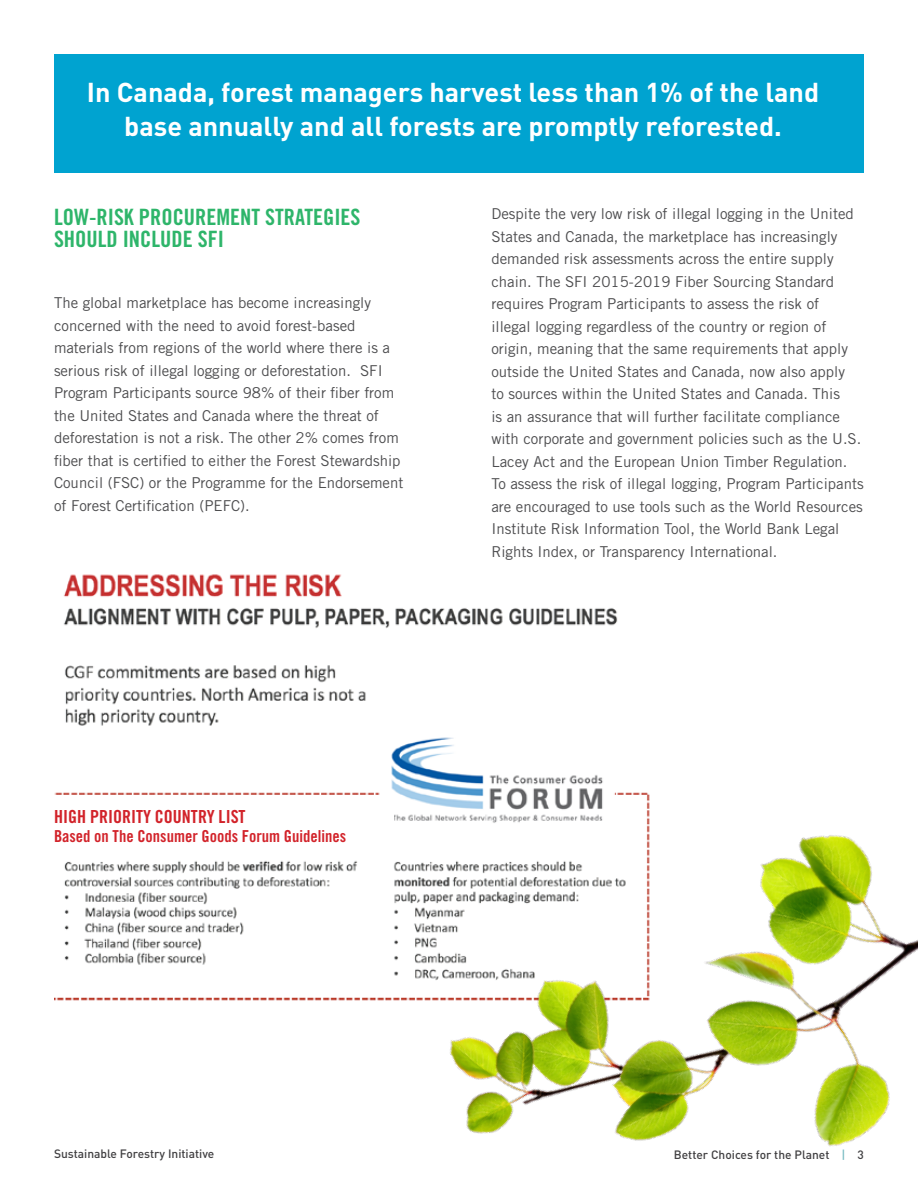
<style>
.page{position:relative;width:918px;height:1188px;background:#fff}
.page>*{position:absolute;margin:0;border:0;box-sizing:border-box;transform-origin:0 0}
.t1{font:700 27px/34.5px "DIN";color:#fff;text-align:center}
.t2{font:22.5px/22.5px "Trade Gothic Bold Cond Twenty";color:#2eb56a}
.t3{font:18px "Trade Gothic Bold Cond Twenty";color:#d2232a}
.t4{font:16.5px "Trade Gothic Bold Cond Twenty";color:#d2232a}
.t5{font:15px/22.5px "Trade Gothic";color:#4d4d4f}
.t6{font:500 12px "DIN";color:#414042}
.s1{color:#78bbc2}
</style>
<div class="page">
<img style="left:54px;top:574px;width:564px;height:427px">
<div style="left:54px;top:54px;width:810px;height:119px;background:#00a3d0"></div>
<img style="left:362px;top:666px;width:556px;height:481px">
<div style="left:54px;top:809px;width:339px;height:43px;background:#fff"></div>
<h1 class="t1" style="left:87px;top:74px;width:734px">In Canada, forest managers harvest less than 1% of the land base annually and all forests are promptly reforested.</h1>
<h2 class="t2" style="left:54px;top:205px;width:308px">LOW-RISK PROCUREMENT STRATEGIES<br>SHOULD INCLUDE SFI</h2>
<p class="t5" style="left:54px;top:291px;width:351px">The global marketplace has become increasingly concerned with the need to avoid forest-based materials from regions of the world where there is a serious risk of illegal logging or deforestation. SFI Program Participants source 98% of their fiber from the United States and Canada where the threat of deforestation is not a risk. The other 2% comes from fiber that is certified to either the Forest Stewardship Council (FSC) or the Programme for the Endorsement of Forest Certification (PEFC).</p>
<p class="t5" style="left:491px;top:202px;width:374px">Despite the very low risk of illegal logging in the United States and Canada, the marketplace has increasingly demanded risk assessments across the entire supply chain. The SFI 2015-2019 Fiber Sourcing Standard requires Program Participants to assess the risk of<br>illegal logging regardless of the country or region of origin, meaning that the same requirements that apply outside the United States and Canada, now also apply<br>to sources within the United States and Canada. This<br>is an assurance that will further facilitate compliance with corporate and government policies such as the U.S.<br>Lacey Act and the European Union Timber Regulation.<br>To assess the risk of illegal logging, Program Participants are encouraged to use tools such as the World Resources Institute Risk Information Tool, the World Bank Legal Rights Index, or Transparency International.</p>
<p class="t3" style="left:54px;top:805px;width:193px">HIGH PRIORITY COUNTRY LIST</p>
<p class="t4" style="left:54px;top:826px;width:294px">Based on The Consumer Goods Forum Guidelines</p>
<p class="t6" style="left:54px;top:1146px;width:162px">Sustainable Forestry Initiative</p>
<p class="t6" style="left:674px;top:1147px;width:192px">Better Choices for the Planet <span class="s1">|</span> 3</p>
</div>
